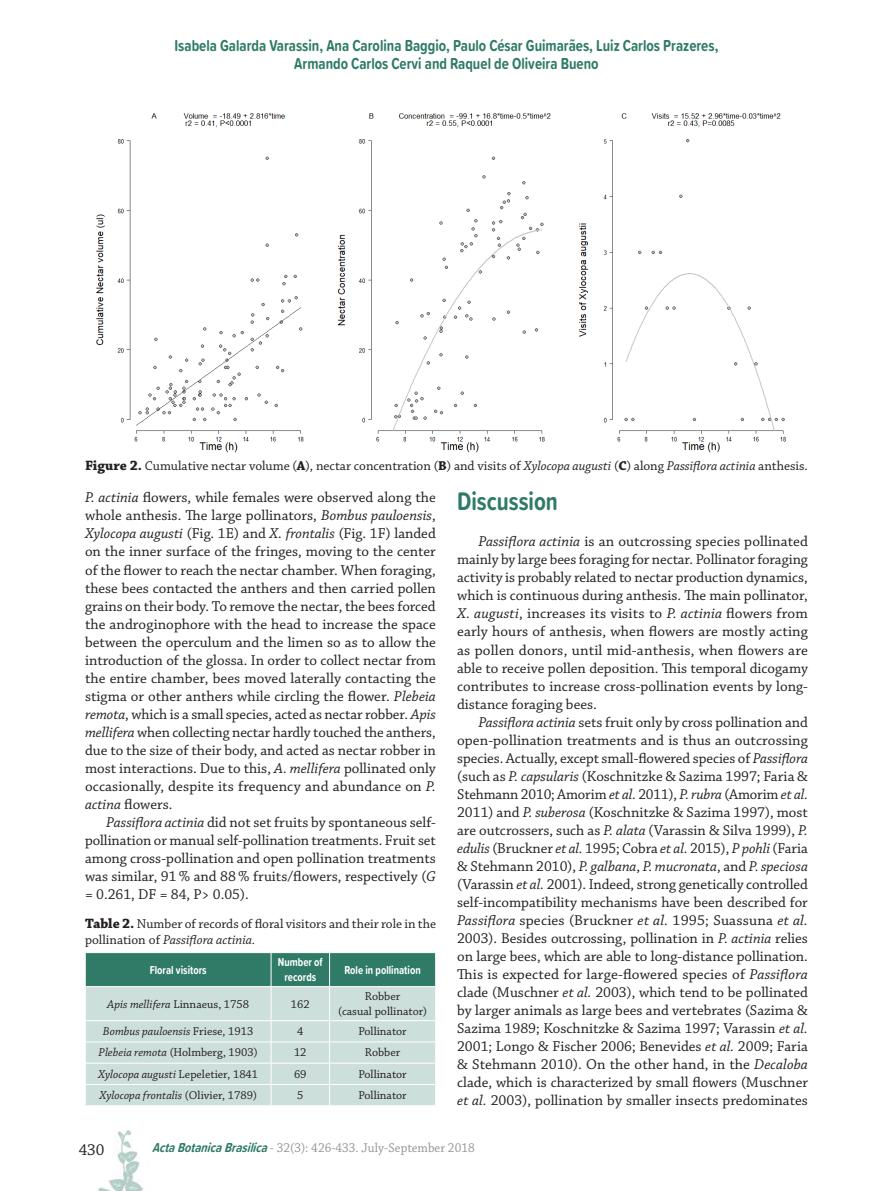
<style>
.page{position:relative;width:893px;height:1191px;background:#fff}
.page>*{position:absolute;margin:0;border:0;box-sizing:border-box;transform-origin:0 0}
.SUBTÍTULOS{font:700 26.4px "Proxima Soft Cond";color:#2f7b67;scale:.91 1}
.t1{font:700 16.5px/18px "Proxima Soft Cond";color:#2f7b67;text-align:center;scale:.91 1}
.t2{font:16.5px "Chaparral Pro";color:#231f20}
.MIOLO{font:15px/18px "Chaparral Pro";color:#231f20;text-align:justify}
.LEGENDA_-_Tabela_e_F{font:13.5px/16.2px "Chaparral Pro";color:#231f20}
.t3{font:13.5px "Chaparral Pro";color:#939598;scale:.95 1}
.TABELA_ACTA_corpo{font:italic 12px "Chaparral Pro";color:#231f20}
.TABELA_ACTA_corpo-2{font:12px "Chaparral Pro";color:#231f20}
.TABELA_ACTA_titulo{font:700 12px/14.4px "Proxima Soft Cond";color:#fff;text-align:center;scale:.9 1}
.s1{font-weight:700;font-size:14.25px}
.s2{font-weight:700}
.s3{font-style:italic}
.s4{font-style:normal}
.s5{font-family:"Proxima Soft Cond";font-weight:700;font-style:italic;color:#2f7b67}
</style>
<div class="page">
<img style="left:98px;top:1130px;width:45px;height:61px">
<svg style="left:85px;top:952px;width:351px;height:153px;background:#afccc5"></svg>
<img style="left:96px;top:113px;width:691px;height:340px">
<p class="t1" style="left:175px;top:36px;width:599px">Isabela Galarda Varassin, Ana Carolina Baggio, Paulo César Guimarães, Luiz Carlos Prazeres,<br>Armando Carlos Cervi and Raquel de Oliveira Bueno</p>
<p class="LEGENDA_-_Tabela_e_F" style="left:85px;top:458px;width:724px"><span class="s1">Figure 2.</span> Cumulative nectar volume (<span class="s2">A</span>), nectar concentration (<span class="s2">B</span>) and visits of <span class="s3">Xylocopa augusti</span> (<span class="s2">C</span>) along <span class="s3">Passiflora actinia</span> anthesis.</p>
<p class="MIOLO" style="left:85px;top:489px;width:352px"><span class="s3">P. actinia</span> flowers, while females were observed along the whole anthesis. The large pollinators, <span class="s3">Bombus pauloensis</span>, <span class="s3">Xylocopa augusti</span> (Fig. 1E) and <span class="s3">X. frontalis</span> (Fig. 1F) landed on the inner surface of the fringes, moving to the center of the flower to reach the nectar chamber. When foraging, these bees contacted the anthers and then carried pollen grains on their body. To remove the nectar, the bees forced the androginophore with the head to increase the space between the operculum and the limen so as to allow the introduction of the glossa. In order to collect nectar from the entire chamber, bees moved laterally contacting the stigma or other anthers while circling the flower. <span class="s3">Plebeia remota</span>, which is a small species, acted as nectar robber. <span class="s3">Apis mellifera</span> when collecting nectar hardly touched the anthers, due to the size of their body, and acted as nectar robber in most interactions. Due to this, <span class="s3">A. mellifera</span> pollinated only occasionally, despite its frequency and abundance on <span class="s3">P. actina</span> flowers.</p>
<p class="MIOLO" style="left:85px;top:814px;width:352px;text-indent:21px"><span class="s3">Passiflora actinia</span> did not set fruits by spontaneous self&shy;pollination or manual self-pollination treatments. Fruit set among cross-pollination and open pollination treatments was similar, 91% and 88% fruits/flowers, respectively (<span class="s3">G </span>= 0.261, DF = 84, P&gt; 0.05).</p>
<p class="LEGENDA_-_Tabela_e_F" style="left:85px;top:916px;width:352px"><span class="s1">Table 2.</span> Number of records of floral visitors and their role in the pollination of <span class="s3">Passiflora actinia.</span></p>
<p class="TABELA_ACTA_titulo" style="left:150px;top:962px;width:65px">Floral visitors</p>
<p class="TABELA_ACTA_titulo" style="left:278px;top:954px;width:51px">Number of records</p>
<p class="TABELA_ACTA_titulo" style="left:344px;top:962px;width:86px">Role in pollination</p>
<p class="TABELA_ACTA_corpo" style="left:107px;top:997px;width:143px">Apis mellifera <span class="s4">Linnaeus, 1758</span></p>
<p class="TABELA_ACTA_corpo-2" style="left:291px;top:997px;width:20px">162</p>
<p class="TABELA_ACTA_corpo-2" style="left:365px;top:990px;width:37px">Robber</p>
<p class="TABELA_ACTA_corpo-2" style="left:338px;top:1004px;width:91px">(casual pollinator)</p>
<p class="TABELA_ACTA_corpo" style="left:103px;top:1024px;width:152px">Bombus pauloensis <span class="s4">Friese, 1913</span></p>
<p class="TABELA_ACTA_corpo-2" style="left:297px;top:1024px;width:8px">4</p>
<p class="TABELA_ACTA_corpo-2" style="left:358px;top:1024px;width:50px">Pollinator</p>
<p class="TABELA_ACTA_corpo-2" style="left:99px;top:1046px;width:161px"><span class="s3">Plebeia remota</span> (Holmberg, 1903)</p>
<p class="TABELA_ACTA_corpo-2" style="left:294px;top:1046px;width:14px">12</p>
<p class="TABELA_ACTA_corpo-2" style="left:365px;top:1046px;width:37px">Robber</p>
<p class="TABELA_ACTA_corpo" style="left:98px;top:1067px;width:162px">Xylocopa augusti <span class="s4">Lepeletier, 1841</span></p>
<p class="TABELA_ACTA_corpo-2" style="left:294px;top:1067px;width:14px">69</p>
<p class="TABELA_ACTA_corpo-2" style="left:358px;top:1067px;width:50px">Pollinator</p>
<p class="TABELA_ACTA_corpo" style="left:99px;top:1088px;width:159px">Xylocopa frontalis <span class="s4">(Olivier, 1789)</span></p>
<p class="TABELA_ACTA_corpo-2" style="left:297px;top:1088px;width:8px">5</p>
<p class="TABELA_ACTA_corpo-2" style="left:358px;top:1088px;width:50px">Pollinator</p>
<p class="SUBTÍTULOS" style="left:457px;top:482px;width:112px">Discussion</p>
<p class="MIOLO" style="left:457px;top:533px;width:352px;text-indent:21px"><span class="s3">Passiflora actinia</span> is an outcrossing species pollinated mainly by large bees foraging for nectar. Pollinator foraging activity is probably related to nectar production dynamics, which is continuous during anthesis. The main pollinator, <span class="s3">X. augusti</span>, increases its visits to <span class="s3">P. actinia</span> flowers from early hours of anthesis, when flowers are mostly acting as pollen donors, until mid-anthesis, when flowers are able to receive pollen deposition. This temporal dicogamy contributes to increase cross-pollination events by long&shy;distance foraging bees.</p>
<p class="MIOLO" style="left:457px;top:713px;width:352px;text-indent:21px"><span class="s3">Passiflora actinia</span> sets fruit only by cross pollination and open-pollination treatments and is thus an outcrossing species. Actually, except small-flowered species of <span class="s3">Passiflora </span>(such as <span class="s3">P. capsularis</span> (Koschnitzke &amp; Sazima 1997; Faria &amp; Stehmann 2010; Amorim <span class="s3">et al.</span> 2011), <span class="s3">P. rubra</span> (Amorim <span class="s3">et al.<br></span>2011) and <span class="s3">P. suberosa</span> (Koschnitzke &amp; Sazima 1997), most are outcrossers, such as <span class="s3">P. alata</span> (Varassin &amp; Silva 1999), <span class="s3">P. edulis</span> (Bruckner <span class="s3">et al.</span> 1995; Cobra <span class="s3">et al.</span> 2015), <span class="s3">P pohli</span> (Faria &amp; Stehmann 2010), <span class="s3">P. galbana</span>, <span class="s3">P. mucronata</span>, and <span class="s3">P. speciosa </span>(Varassin <span class="s3">et al.</span> 2001). Indeed, strong genetically controlled self-incompatibility mechanisms have been described for <span class="s3">Passiflora</span> species (Bruckner <span class="s3">et al.</span> 1995; Suassuna <span class="s3">et al.<br></span>2003). Besides outcrossing, pollination in <span class="s3">P. actinia</span> relies on large bees, which are able to long-distance pollination.<br>This is expected for large-flowered species of <span class="s3">Passiflora </span>clade (Muschner <span class="s3">et al.</span> 2003), which tend to be pollinated by larger animals as large bees and vertebrates (Sazima &amp; Sazima 1989; Koschnitzke &amp; Sazima 1997; Varassin <span class="s3">et al.<br></span>2001; Longo &amp; Fischer 2006; Benevides <span class="s3">et al.</span> 2009; Faria &amp; Stehmann 2010). On the other hand, in the <span class="s3">Decaloba </span>clade, which is characterized by small flowers (Muschner <span class="s3">et al.</span> 2003), pollination by smaller insects predominates</p>
<p class="t2" style="left:79px;top:1141px;width:27px">430</p>
<p class="t3" style="left:152px;top:1140px;width:341px"><span class="s5">ActaBotanicaBrasilica</span>- 32(3): 426-433. July-September 2018</p>
</div>
